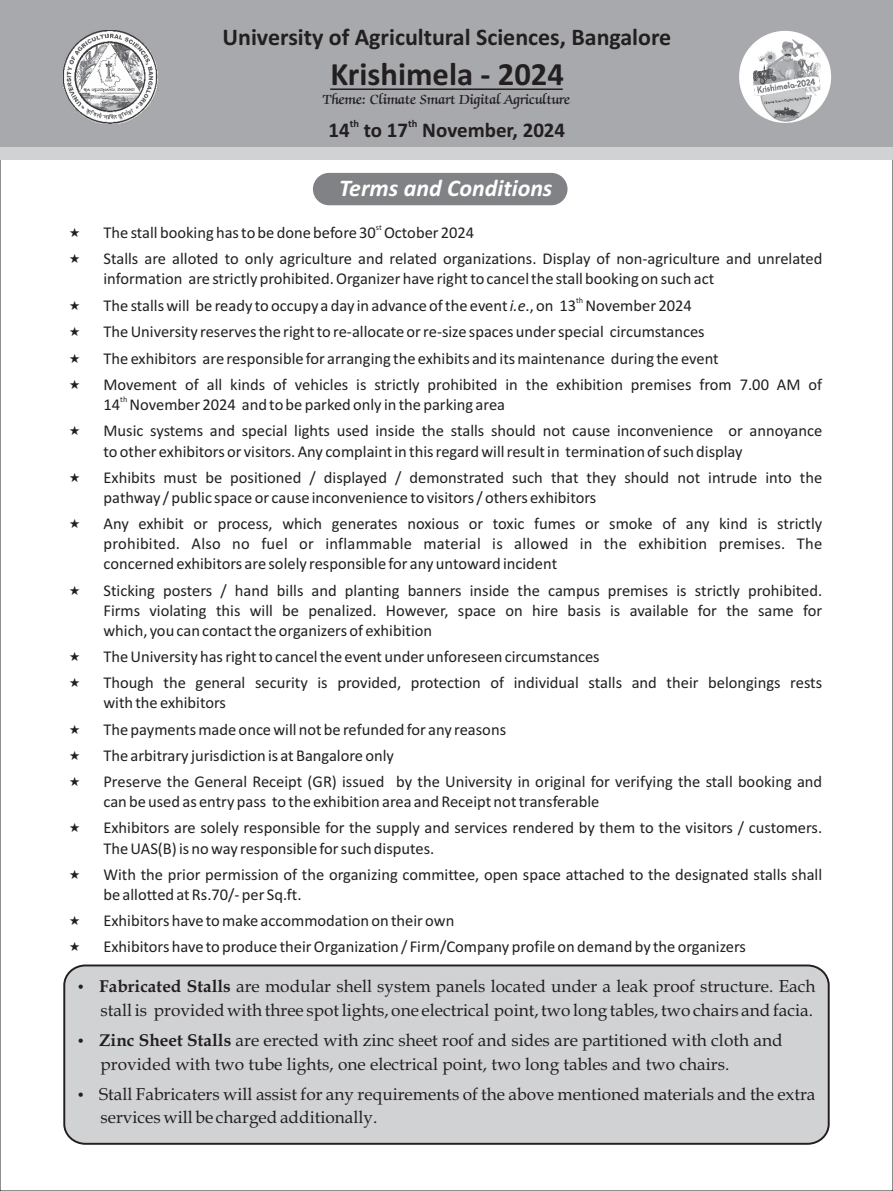
<style>
.page{position:relative;width:893px;height:1191px;background:#fff}
.page>*{position:absolute;margin:0;border:0;box-sizing:border-box;transform-origin:0 0}
.t1{font:700 32.55px "Calibri";color:#231f20}
.t2{font:700 24px "Calibri";color:#231f20}
.t3{font:italic 700 24px "Calibri";color:#fff}
.t4{font:700 21px "Calibri";color:#231f20}
.t5{font:17.25px/23.5px "Book Antiqua";color:#231f20}
.t6{font:16.5px/26.2px "Calibri";color:#231f20}
.t7{font:600 15.15px "Zapf Chancery IT Cby BT";color:#231f20}
.t8{font:700 10.5px "Calibri";color:#231f20}
.t9{font:8.25px "Calibri";color:#231f20}
.s1{font-style:italic}
.s2{font-weight:700}
</style>
<div class="page">
<div style="left:63px;top:964px;width:767px;height:180px;background:#d1d2d4;border:2px solid #231f20;border-radius:20px"></div>
<div style="left:313px;top:173px;width:254px;height:32px;background:#808285;border-radius:16px"></div>
<div style="left:0;top:0;width:893px;height:147px;background:#a8a9ad"></div>
<div style="left:0;top:147px;width:893px;height:13px;background:#d1d2d4"></div>
<img style="left:63px;top:30px;width:94px;height:94px">
<hr style="left:330px;top:88px;width:233px;height:2px;background:#231f20">
<img style="left:741px;top:32px;width:89px;height:89px">
<h2 class="t2" style="left:223px;top:27px;width:450px">University of Agricultural Sciences, Bangalore</h2>
<h1 class="t1" style="left:330px;top:60px;width:235px">Krishimela - 2024</h1>
<p class="t7" style="left:323px;top:92px;width:249px">Theme: Climate Smart Digital Agriculture</p>
<p class="t8" style="left:350px;top:119px;width:11px">th</p>
<p class="t8" style="left:408px;top:119px;width:11px">th</p>
<p class="t4" style="left:329px;top:121px;width:238px">14 to 17 November, 2024</p>
<h2 class="t3" style="left:339px;top:178px;width:215px">Terms and Conditions</h2>
<p class="t9" style="left:376px;top:224px;width:7px">st</p>
<p class="t6" style="left:104px;top:221px;width:720px">The stall booking has to be done before30 October 2024<br>Stalls are alloted to only agriculture and related organizations. Display of non-agriculture and unrelated</p>
<p class="t6" style="left:103px;top:267px;width:612px">information are strictly prohibited. Organizer have right to cancelthe stall booking on such act</p>
<p class="t9" style="left:576px;top:297px;width:9px">th</p>
<p class="t6" style="left:104px;top:294px;width:720px">The stalls will be ready to occupy a day in advance of the event <span class="s1">i.e</span>., on 13 November 2024<br>The University reserves the right to re-allocate or re-size spaces under special circumstances<br>The exhibitors are responsible for arranging the exhibits and its maintenance during the event<br>Movement of all kinds of vehicles is strictly prohibited in the exhibition premises from 7.00 AM of</p>
<p class="t9" style="left:120px;top:396px;width:9px">th</p>
<p class="t6" style="left:103px;top:393px;width:720px">14 November 2024 and to be parked only in the parking area<br>Music systems and special lights used inside the stalls should not cause inconvenience or annoyance</p>
<p class="t6" style="left:103px;top:439px;width:720px">to other exhibitors or visitors. Any complaint in this regard will result in termination of such display<br>Exhibits must be positioned / displayed / demonstrated such that they should not intrude into the</p>
<p class="t6" style="left:103px;top:486px;width:720px">pathway / public space or cause inconvenience to visitors / others exhibitors<br>Any exhibit or process, which generates noxious or toxic fumes or smoke of any kind is strictly</p>
<p class="t6" style="left:103px;top:535px;width:720px;line-height:20.1px">prohibited. Also no fuel or inflammable material is allowed in the exhibition premises. The concerned exhibitors are solely responsible for any untoward incident</p>
<p class="t6" style="left:103px;top:581px;width:720px;line-height:20.1px;text-align:justify">Sticking posters / hand bills and planting banners inside the campus premises is strictly prohibited.<br>Firms violating this will be penalized. However, space on hire basis is available for the same for which, you can contact the organizers of exhibition</p>
<p class="t6" style="left:103px;top:645px;width:720px">The University has right to cancelthe event under unforeseen circumstances<br>Though the general security is provided, protection of individual stalls and their belongings rests</p>
<p class="t6" style="left:103px;top:691px;width:720px">with the exhibitors<br>The payments made once will not be refunded for any reasons<br>The arbitrary jurisdiction is at Bangalore only<br>Preserve the General Receipt (GR) issued by the University in original for verifying the stall booking and</p>
<p class="t6" style="left:103px;top:790px;width:720px">can be used as entry pass to the exhibition area and Receipt not transferable<br>Exhibitors are solely responsible for the supply and services rendered by them to the visitors / customers.</p>
<p class="t6" style="left:103px;top:836px;width:720px">The UAS(B) is no way responsible for such disputes.<br>With the prior permission of the organizing committee, open space attached to the designated stalls shall</p>
<p class="t6" style="left:103px;top:882px;width:644px">be allotted at Rs.70/- per Sq.ft.<br>Exhibitors have to make accommodation on their own<br>Exhibitors have to produce their Organization / Firm/Company profile on demand by the organizers</p>
<p class="t5" style="left:99px;top:977px;width:718px"><span class="s2">Fabricated Stalls</span> are modular shell system panels located under a leak proof structure. Each stall is provided with three spot lights, one electrical point, two long tables, two chairs and facia.</p>
<p class="t5" style="left:99px;top:1030px;width:685px"><span class="s2">Zinc Sheet Stalls</span> are erected with zinc sheet roof and sides are partitioned with cloth and provided with two tube lights, one electrical point, two long tables and two chairs.</p>
<p class="t5" style="left:99px;top:1084px;width:718px">Stall Fabricaters will assist for any requirements of the above mentioned materials and the extra services will be charged additionally.</p>
</div>
